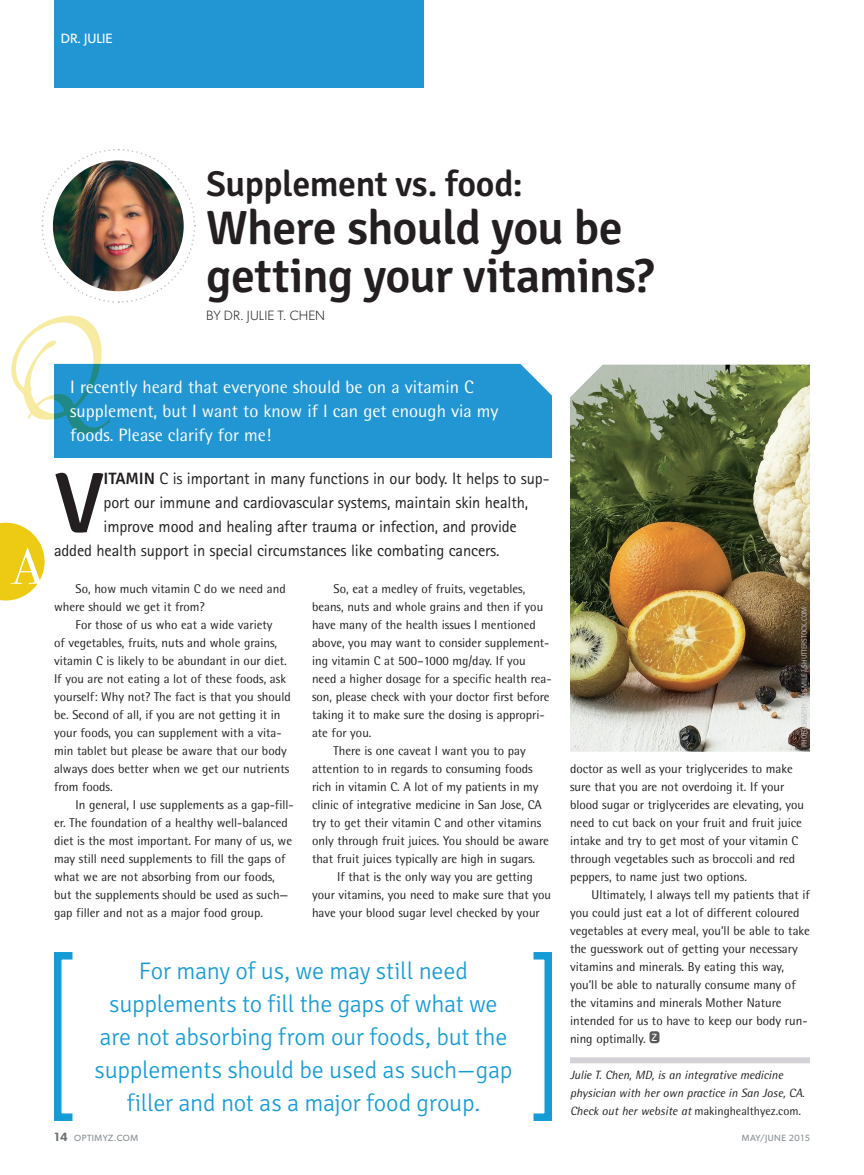
<style>
.page{position:relative;width:864px;height:1175px;background:#fff}
.page>*{position:absolute;margin:0;border:0;box-sizing:border-box;transform-origin:0 0}
.Body_-_Intro{font:600 85.95px "Signika Negative";color:#231f20}
.Head_1{font:600 48px/48px "Signika Negative";letter-spacing:-.02em;color:#231f20}
.Head_1_-_Top_Line{font:600 36px "Signika Negative";letter-spacing:-.015em;color:#231f20}
.Pull-Quote_-_Large_T{font:300 24px/33px "Signika Negative";letter-spacing:-.01em;color:#159cd7;text-align:center}
.Body_-_Dear_Doctor_Q{font:18px/24px "Rotis Semi Sans";color:#fff}
.Body_-_Intro-2{font:16.5px "Rotis Sans Serif";letter-spacing:-.01em;color:#231f20}
.By_Credit{font:300 13.5px "Gibson";letter-spacing:.005em;color:#231f20}
.Standing_Header_-_Se{font:13.5px "Gibson";color:#fff}
.Body{font:12.75px/18px "Rotis Semi Sans";color:#231f20}
.Author_Bug{font:italic 12px/18px "Rotis Semi Sans";color:#231f20}
.t1{font:500 9.6px "Bauhaus";color:#fff}
.t2{font:9px "Gibson";letter-spacing:.05em;color:#848b90}
.Photo_Credit_-_Gray{font:7.5px "Rotis Sans Serif";letter-spacing:-.005em;color:#c3bfc5}
.s1{font-family:"Signika Negative";font-weight:600}
.s2{font-style:normal}
.s3{font-weight:600;font-size:12px;color:#6a7176}
</style>
<div class="page">
<div style="left:570px;top:1057px;width:240px;height:6px;background:#d4d2d7"></div>
<svg style="left:649px;top:1031px;width:10px;height:12px"></svg>
<div style="left:54px;top:364px;width:498px;height:94px;background:#2296d3"></div>
<svg style="left:11px;top:316px;width:99px;height:118px"></svg>
<div style="left:54px;top:0;width:369px;height:87px;background:#2296d3"></div>
<img style="left:41px;top:149px;width:155px;height:154px">
<img style="left:570px;top:364px;width:240px;height:387px">
<svg style="left:0;top:522px;width:45px;height:78px"></svg>
<div style="left:54px;top:952px;width:22px;height:168px;border:8px solid #159cd7"></div>
<div style="left:530px;top:952px;width:22px;height:168px;border:8px solid #159cd7"></div>
<p class="Standing_Header_-_Se" style="left:61px;top:30px;width:53px">DR. JULIE</p>
<p class="Head_1_-_Top_Line" style="left:206px;top:163px;width:318px">Supplement vs. food:</p>
<p class="Head_1" style="left:206px;top:204px;width:449px">Where should you be getting your vitamins?</p>
<p class="By_Credit" style="left:206px;top:307px;width:120px">BY DR. JULIE T. CHEN</p>
<p class="Body_-_Dear_Doctor_Q" style="left:70px;top:375px;width:430px">I recently heard that everyone should be on a vitamin C supplement, but I want to know if I can get enough via my foods. Please clarify for me!</p>
<p class="Body_-_Intro" style="left:54px;top:453px;width:52px">V</p>
<p class="Body_-_Intro-2" style="left:104px;top:469px;width:447px"><span class="s1">ITAMIN</span> C is important in many functions in our body. It helps to sup-</p>
<p class="Body_-_Intro-2" style="left:104px;top:493px;width:426px">port our immune and cardiovascular systems, maintain skin health,</p>
<p class="Body_-_Intro-2" style="left:104px;top:517px;width:415px">improve mood and healing after trauma or infection, and provide</p>
<p class="Body_-_Intro-2" style="left:54px;top:541px;width:447px">added health support in special circumstances like combating cancers.</p>
<p class="Body" style="left:54px;top:579px;width:233px;text-indent:22px">So, how much vitamin C do we need and where should we get it from?</p>
<p class="Body" style="left:54px;top:615px;width:238px;text-indent:22px">For those of us who eat a wide variety<br>of vegetables, fruits, nuts and whole grains, vitamin C is likely to be abundant in our diet.<br>If you are not eating a lot of these foods, ask yourself: Why not? The fact is that you should be. Second of all, if you are not getting it in your foods, you can supplement with a vita&shy;min tablet but please be aware that our body always does better when we get our nutrients from foods.</p>
<p class="Body" style="left:54px;top:795px;width:241px;text-indent:22px">In general, I use supplements as a gap-fill&shy;er. The foundation of a healthy well-balanced diet is the most important. For many of us, we may still need supplements to fill the gaps of what we are not absorbing from our foods, but the supplements should be used as such— gap filler and not as a major food group.</p>
<p class="Body" style="left:312px;top:579px;width:241px;text-indent:22px">So, eat a medley of fruits, vegetables, beans, nuts and whole grains and then if you have many of the health issues I mentioned above, you may want to consider supplement&shy;ing vitamin C at 500–1000 mg/day. If you need a higher dosage for a specific health rea&shy;son, please check with your doctor first before taking it to make sure the dosing is appropri&shy;ate for you.</p>
<p class="Body" style="left:312px;top:741px;width:238px;text-indent:22px">There is one caveat I want you to pay attention to in regards to consuming foods rich in vitamin C. A lot of my patients in my clinic of integrative medicine in San Jose, CA try to get their vitamin C and other vitamins only through fruit juices. You should be aware that fruit juices typically are high in sugars.</p>
<p class="Body" style="left:312px;top:867px;width:241px;text-indent:25px">If that is the only way you are getting your vitamins, you need to make sure that you have your blood sugar level checked by your</p>
<p class="Pull-Quote_-_Large_T" style="left:95px;top:954px;width:419px">For many of us, we may still need supplements to fill the gaps of what we are not absorbing from our foods, but the supplements should be used as such—gap filler and not as a major food group.</p>
<p class="Photo_Credit_-_Gray" style="left:800px;top:747px;width:141px;rotate:-90deg">PHOTOGRAPHY: 13SMILE / SHUTTERSTOCK.COM</p>
<p class="Body" style="left:570px;top:759px;width:236px">doctor as well as your triglycerides to make sure that you are not overdoing it. If your blood sugar or triglycerides are elevating, you need to cut back on your fruit and fruit juice intake and try to get most of your vitamin C through vegetables such as broccoli and red peppers, to name just two options.</p>
<p class="Body" style="left:570px;top:885px;width:242px;text-indent:22px">Ultimately, I always tell my patients that if you could just eat a lot of different coloured vegetables at every meal, you’ll be able to take the guesswork out of getting your necessary vitamins and minerals. By eating this way, you’ll be able to naturally consume many of the vitamins and minerals Mother Nature intended for us to have to keep our body run&shy;ning optimally.</p>
<p class="t1" style="left:652px;top:1030px;width:7px">Z</p>
<p class="Author_Bug" style="left:570px;top:1066px;width:236px">Julie T. Chen, MD, is an integrative medicine physician with her own practice in San Jose, CA.<br>Check out her website at <span class="s2">makinghealthyez.com</span>.</p>
<p class="t2" style="left:54px;top:1132px;width:86px"><span class="s3">14</span> OPTIMYZ.COM</p>
<p class="t2" style="left:742px;top:1132px;width:70px">MAY/JUNE 2015</p>
</div>
